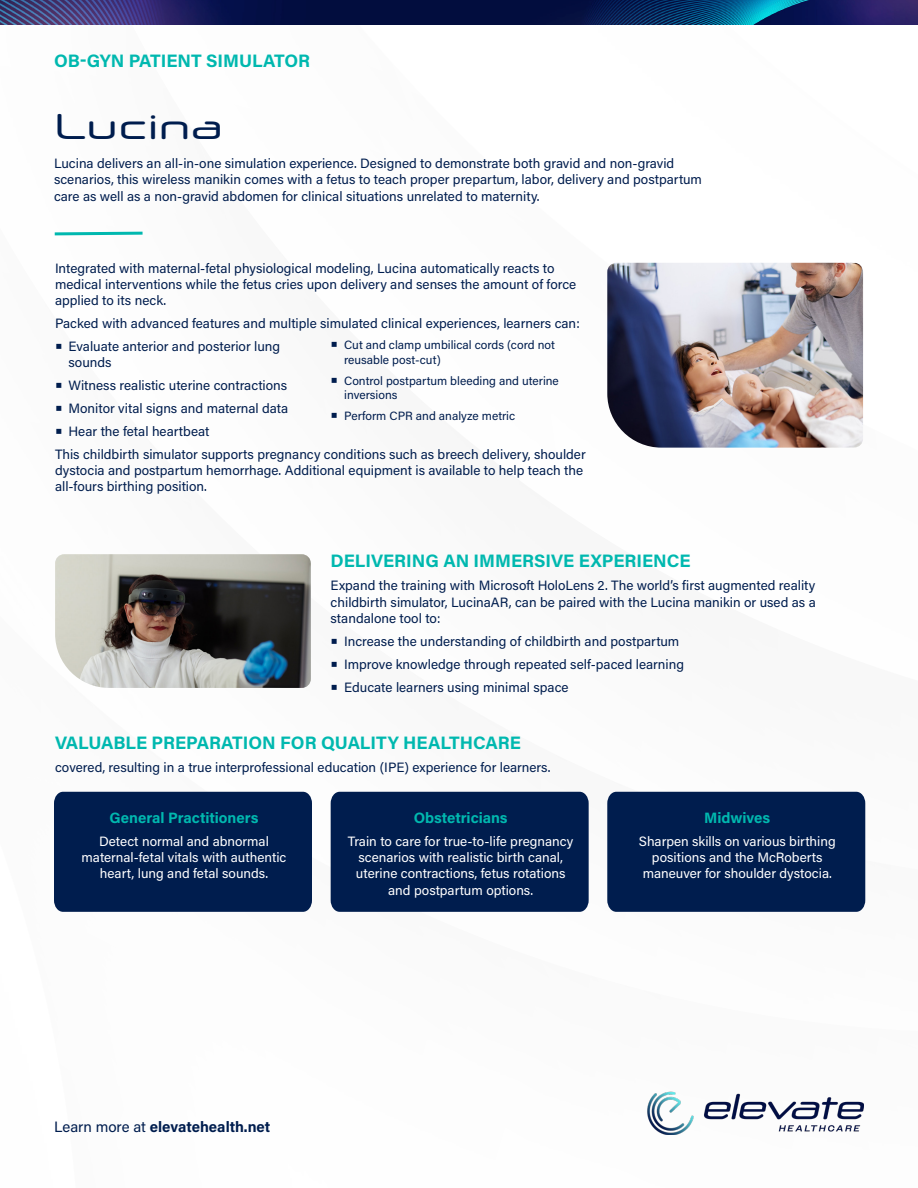
<style>
.page{position:relative;width:918px;height:1188px;background:#fff}
.page>*{position:absolute;margin:0;border:0;box-sizing:border-box;transform-origin:0 0}
.Headline_Navy_30pt{font:36px "Neuropol X Rg";color:#001d4e}
.Eyebrow_Capri{font:700 18px "Acumin Pro";color:#00b8af}
.Body_headline{font:700 15px "Acumin Pro";color:#00b8af}
.Body_headline-2{font:700 15px "Acumin Pro";color:#001d4e}
.Body_copy_9{font:13.5px/16.2px "Acumin Pro";color:#001d4e}
.Body_copy{font:13.5px/16.2px "Acumin Pro";color:#001d4e}
.Body_copy-2{font:13.5px/16.2px "Acumin Pro";color:#fff;text-align:center}
.t1{font:12px/14.4px "Acumin Pro";color:#001d4e}
.s1{font-weight:900;font-size:18px}
.s2{font-weight:400}
</style>
<div class="page">
<img style="left:607px;top:263px;width:256px;height:185px">
<img style="left:55px;top:554px;width:256px;height:134px">
<div style="left:54px;top:792px;width:258px;height:120px;background:#001d4e"></div>
<div style="left:331px;top:792px;width:258px;height:120px;background:#001d4e"></div>
<div style="left:607px;top:792px;width:258px;height:120px;background:#001d4e"></div>
<img style="left:0;top:0;width:918px;height:24px">
<img style="left:647px;top:1091px;width:217px;height:44px">
<svg style="left:54px;top:231px;width:89px;height:5px"></svg>
<p class="Eyebrow_Capri" style="left:54px;top:48px;width:258px">OB-GYN PATIENT SIMULATOR</p>
<p class="Headline_Navy_30pt" style="left:54px;top:97px;width:171px">Lucina</p>
<p class="Body_copy_9" style="left:54px;top:155px;width:650px">Lucina delivers an all-in-one simulation experience. Designed to demonstrate both gravid and non-gravid scenarios, this wireless manikin comes with a fetus to teach proper prepartum, labor, delivery and postpartum care as well as a non-gravid abdomen for clinical situations unrelated to maternity.</p>
<p class="Body_copy" style="left:55px;top:259px;width:523px">Integrated with maternal-fetal physiological modeling, Lucina automatically reacts to medical interventions while the fetus cries upon delivery and senses the amount of force applied to its neck.</p>
<p class="Body_copy" style="left:55px;top:315px;width:526px">Packed with advanced features and multiple simulated clinical experiences, learners can:</p>
<p class="Body_copy_9" style="left:69px;top:338px;width:213px;text-indent:-14px"><span class="s1">•</span> Evaluate anterior and posterior lung sounds</p>
<p class="Body_copy_9" style="left:55px;top:377px;width:234px"><span class="s1">•</span> Witness realistic uterine contractions</p>
<p class="Body_copy_9" style="left:55px;top:400px;width:235px"><span class="s1">•</span> Monitor vital signs and maternal data</p>
<p class="Body_copy_9" style="left:55px;top:423px;width:156px"><span class="s1">•</span> Hear the fetal heartbeat</p>
<p class="t1" style="left:344px;top:337px;width:212px;text-indent:-14px"><span class="s1">•</span> Cut and clamp umbilical cords (cord not reusable post-cut)</p>
<p class="t1" style="left:344px;top:373px;width:216px;text-indent:-14px"><span class="s1">•</span> Control postpartum bleeding and uterine inversions</p>
<p class="t1" style="left:331px;top:408px;width:186px"><span class="s1">•</span> Perform CPR and analyze metric</p>
<p class="Body_copy" style="left:55px;top:446px;width:532px">This childbirth simulator supports pregnancy conditions such as breech delivery, shoulder dystocia and postpartum hemorrhage. Additional equipment is available to help teach the all-fours birthing position.</p>
<p class="Eyebrow_Capri" style="left:331px;top:548px;width:361px">DELIVERING AN IMMERSIVE EXPERIENCE</p>
<p class="Body_copy_9" style="left:331px;top:577px;width:487px;text-align:justify">Expand the training with Microsoft HoloLens 2. The world’s first augmented reality childbirth simulator, LucinaAR, can be paired with the Lucina manikin or used as a standalone tool to:</p>
<p class="Body_copy_9" style="left:331px;top:632px;width:350px"><span class="s1">•</span> Increase the understanding of childbirth and postpartum</p>
<p class="Body_copy_9" style="left:331px;top:655px;width:355px"><span class="s1">•</span> Improve knowledge through repeated self-paced learning</p>
<p class="Body_copy_9" style="left:331px;top:678px;width:240px"><span class="s1">•</span> Educate learners using minimal space</p>
<p class="Eyebrow_Capri" style="left:55px;top:730px;width:467px">VALUABLE PREPARATION FOR QUALITY HEALTHCARE</p>
<p class="Body_copy_9" style="left:55px;top:759px;width:497px">covered, resulting in a true interprofessional education (IPE) experience for learners.</p>
<p class="Body_headline" style="left:110px;top:807px;width:150px">General Practitioners</p>
<p class="Body_copy-2" style="left:82px;top:833px;width:206px">Detect normal and abnormal maternal-fetal vitals with authentic heart, lung and fetal sounds.</p>
<p class="Body_headline" style="left:414px;top:807px;width:96px">Obstetricians</p>
<p class="Body_copy-2" style="left:348px;top:833px;width:227px">Train to care for true-to-life pregnancy scenarios with realistic birth canal, uterine contractions, fetus rotations and postpartum options.</p>
<p class="Body_headline" style="left:704px;top:807px;width:68px">Midwives</p>
<p class="Body_copy-2" style="left:639px;top:833px;width:198px">Sharpen skills on various birthing positions and the McRoberts maneuver for shoulder dystocia.</p>
<p class="Body_headline-2" style="left:54px;top:1117px;width:218px"><span class="s2">Learn more at</span> elevatehealth.net</p>
</div>
